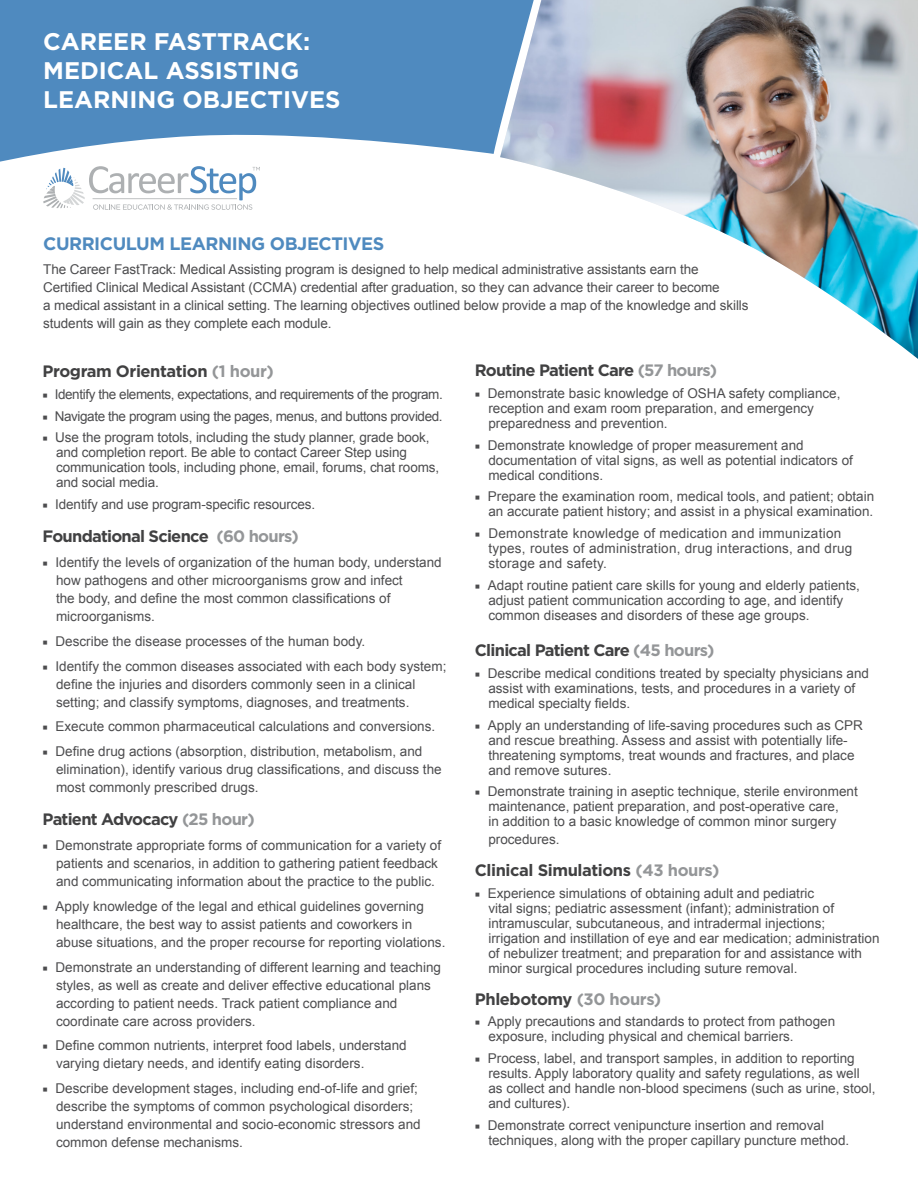
<style>
.page{position:relative;width:918px;height:1188px;background:#fff}
.page>*{position:absolute;margin:0;border:0;box-sizing:border-box;transform-origin:0 0}
.t1{font:700 24px/28.8px "Gotham";color:#fff}
.Column_Header{font:700 18px "Gotham";letter-spacing:-.025em;color:#4f8abf}
.Column_Header-2{font:700 16.5px "Gotham";letter-spacing:-.025em;color:#414142}
.Paragraph_Style_4{font:700 16.5px "Gotham";letter-spacing:-.045em;color:#414142}
.Paragraph_Style_3{font:700 16.5px "Gotham";letter-spacing:-.045em;color:#414142}
.Column_Header-3{font:700 16.5px "Gotham";letter-spacing:-.045em;color:#414142}
.Body_copy{font:13.5px/15px "Arial";color:#4d4d4f}
.Body_copy-2{font:13.5px "Arial";letter-spacing:-.03em;color:#4d4d4f}
.Body_copy-3{font:13.5px/15px "Arial";letter-spacing:.02em;color:#4d4d4f}
.s1{color:#949698}
.s2{font-family:"Minion Pro"}
</style>
<div class="page">
<svg style="left:0;top:0;width:500px;height:162px;background:#6397c6"></svg>
<svg style="left:43px;top:166px;width:217px;height:44px"></svg>
<img style="left:500px;top:0;width:418px;height:359px">
<p class="t1" style="left:43px;top:26px;width:268px">CAREER FASTTRACK:<br>MEDICAL ASSISTING</p>
<p class="t1" style="left:43px;top:84px;width:299px">LEARNING OBJECTIVES</p>
<p class="Column_Header" style="left:43px;top:233px;width:343px">CURRICULUM LEARNING OBJECTIVES</p>
<p class="Body_copy" style="left:43px;top:261px;width:707px;line-height:18px">The Career FastTrack: Medical Assisting program is designed to help medical administrative assistants earn the Certified Clinical Medical Assistant (CCMA) credential after graduation, so they can advance their career to become<br>a medical assistant in a clinical setting. The learning objectives outlined below provide a map of the knowledge and skills students will gain as they complete each module.</p>
<p class="Column_Header-2" style="left:43px;top:362px;width:233px">Program Orientation <span class="s1">(1 hour)</span></p>
<p class="Body_copy-2" style="left:43px;top:385px;width:402px"><span class="s2">■</span> Identify the elements, expectations, and requirements of the program.</p>
<p class="Body_copy-2" style="left:43px;top:407px;width:402px"><span class="s2">■</span> Navigate the program using the pages, menus, and buttons provided.</p>
<p class="Body_copy" style="left:56px;top:430px;width:385px;text-indent:-13px"><span class="s2">■</span> Use the program totols, including the study planner, grade book, and completion report. Be able to contact Career Step using communication tools, including phone, email, forums, chat rooms, and social media.</p>
<p class="Body_copy" style="left:43px;top:497px;width:274px"><span class="s2">■</span> Identify and use program-specific resources.</p>
<p class="Paragraph_Style_4" style="left:43px;top:527px;width:258px">Foundational Science <span class="s1">(60 hours)</span></p>
<p class="Body_copy" style="left:56px;top:554px;width:387px;line-height:18px;text-indent:-13px"><span class="s2">■</span> Identify the levels of organization of the human body, understand how pathogens and other microorganisms grow and infect<br>the body, and define the most common classifications of microorganisms.</p>
<p class="Body_copy" style="left:43px;top:634px;width:324px"><span class="s2">■</span> Describe the disease processes of the human body.</p>
<p class="Body_copy" style="left:56px;top:657px;width:392px;line-height:18px;text-indent:-13px"><span class="s2">■</span> Identify the common diseases associated with each body system; define the injuries and disorders commonly seen in a clinical setting; and classify symptoms, diagnoses, and treatments.</p>
<p class="Body_copy" style="left:43px;top:719px;width:394px"><span class="s2">■</span> Execute common pharmaceutical calculations and conversions.</p>
<p class="Body_copy" style="left:56px;top:743px;width:387px;line-height:18px;text-indent:-13px"><span class="s2">■</span> Define drug actions (absorption, distribution, metabolism, and elimination), identify various drug classifications, and discuss the most commonly prescribed drugs.</p>
<p class="Paragraph_Style_4" style="left:43px;top:810px;width:214px">Patient Advocacy <span class="s1">(25 hour)</span></p>
<p class="Body_copy" style="left:56px;top:837px;width:387px;line-height:18px;text-indent:-13px"><span class="s2">■</span> Demonstrate appropriate forms of communication for a variety of patients and scenarios, in addition to gathering patient feedback and communicating information about the practice to the public.</p>
<p class="Body_copy" style="left:56px;top:897px;width:391px;line-height:18px;text-indent:-13px"><span class="s2">■</span> Apply knowledge of the legal and ethical guidelines governing healthcare, the best way to assist patients and coworkers in abuse situations, and the proper recourse for reporting violations.</p>
<p class="Body_copy" style="left:56px;top:958px;width:386px;line-height:18px;text-indent:-13px"><span class="s2">■</span> Demonstrate an understanding of different learning and teaching styles, as well as create and deliver effective educational plans according to patient needs. Track patient compliance and coordinate care across providers.</p>
<p class="Body_copy" style="left:56px;top:1037px;width:352px;line-height:18px;text-indent:-13px"><span class="s2">■</span> Define common nutrients, interpret food labels, understand varying dietary needs, and identify eating disorders.</p>
<p class="Body_copy" style="left:56px;top:1080px;width:366px;line-height:18px;text-indent:-13px"><span class="s2">■</span> Describe development stages, including end-of-life and grief; describe the symptoms of common psychological disorders; understand environmental and socio-economic stressors and common defense mechanisms.</p>
<p class="Column_Header-3" style="left:475px;top:361px;width:244px">Routine Patient Care <span class="s1">(57 hours)</span></p>
<p class="Body_copy" style="left:488px;top:386px;width:354px;text-indent:-14px"><span class="s2">■</span> Demonstrate basic knowledge of OSHA safety compliance, reception and exam room preparation, and emergency preparedness and prevention.</p>
<p class="Body_copy" style="left:488px;top:437px;width:366px;text-indent:-14px"><span class="s2">■</span> Demonstrate knowledge of proper measurement and documentation of vital signs, as well as potential indicators of medical conditions.</p>
<p class="Body_copy" style="left:475px;top:489px;width:401px;text-align:right"><span class="s2">■</span> Prepare the examination room, medical tools, and patient; obtain an accurate patient history; and assist in a physical examination.</p>
<p class="Body_copy-3" style="left:488px;top:526px;width:366px;text-indent:-14px"><span class="s2">■</span> Demonstrate knowledge of medication and immunization types, routes of administration, drug interactions, and drug storage and safety.</p>
<p class="Body_copy" style="left:488px;top:578px;width:373px;text-indent:-14px"><span class="s2">■</span> Adapt routine patient care skills for young and elderly patients, adjust patient communication according to age, and identify common diseases and disorders of these age groups.</p>
<p class="Paragraph_Style_3" style="left:475px;top:641px;width:241px">Clinical Patient Care <span class="s1">(45 hours)</span></p>
<p class="Body_copy" style="left:488px;top:666px;width:382px;text-indent:-14px"><span class="s2">■</span> Describe medical conditions treated by specialty physicians and assist with examinations, tests, and procedures in a variety of medical specialty fields.</p>
<p class="Body_copy" style="left:488px;top:717px;width:376px;text-indent:-14px"><span class="s2">■</span> Apply an understanding of life-saving procedures such as CPR and rescue breathing. Assess and assist with potentially life&shy;threatening symptoms, treat wounds and fractures, and place and remove sutures.</p>
<p class="Body_copy" style="left:475px;top:784px;width:384px;text-align:center"><span class="s2">■</span> Demonstrate training in aseptic technique, sterile environment maintenance, patient preparation, and post-operative care,<br>in addition to a basic knowledge of common minor surgery</p>
<p class="Body_copy" style="left:488px;top:832px;width:73px">procedures.</p>
<p class="Column_Header-2" style="left:475px;top:861px;width:246px">Clinical Simulations <span class="s1">(43 hours)</span></p>
<p class="Body_copy" style="left:488px;top:886px;width:393px;text-indent:-14px"><span class="s2">■</span> Experience simulations of obtaining adult and pediatric<br>vital signs; pediatric assessment (infant); administration of intramuscular, subcutaneous, and intradermal injections; irrigation and instillation of eye and ear medication; administration of nebulizer treatment; and preparation for and assistance with minor surgical procedures including suture removal.</p>
<p class="Column_Header-2" style="left:475px;top:989px;width:188px">Phlebotomy <span class="s1">(30 hours)</span></p>
<p class="Body_copy" style="left:488px;top:1014px;width:348px;text-indent:-14px"><span class="s2">■</span> Apply precautions and standards to protect from pathogen exposure, including physical and chemical barriers.</p>
<p class="Body_copy" style="left:488px;top:1051px;width:389px;text-indent:-14px"><span class="s2">■</span> Process, label, and transport samples, in addition to reporting results. Apply laboratory quality and safety regulations, as well as collect and handle non-blood specimens (such as urine, stool, and cultures).</p>
<p class="Body_copy" style="left:488px;top:1118px;width:362px;text-indent:-14px"><span class="s2">■</span> Demonstrate correct venipuncture insertion and removal techniques, along with the proper capillary puncture method.</p>
</div>
